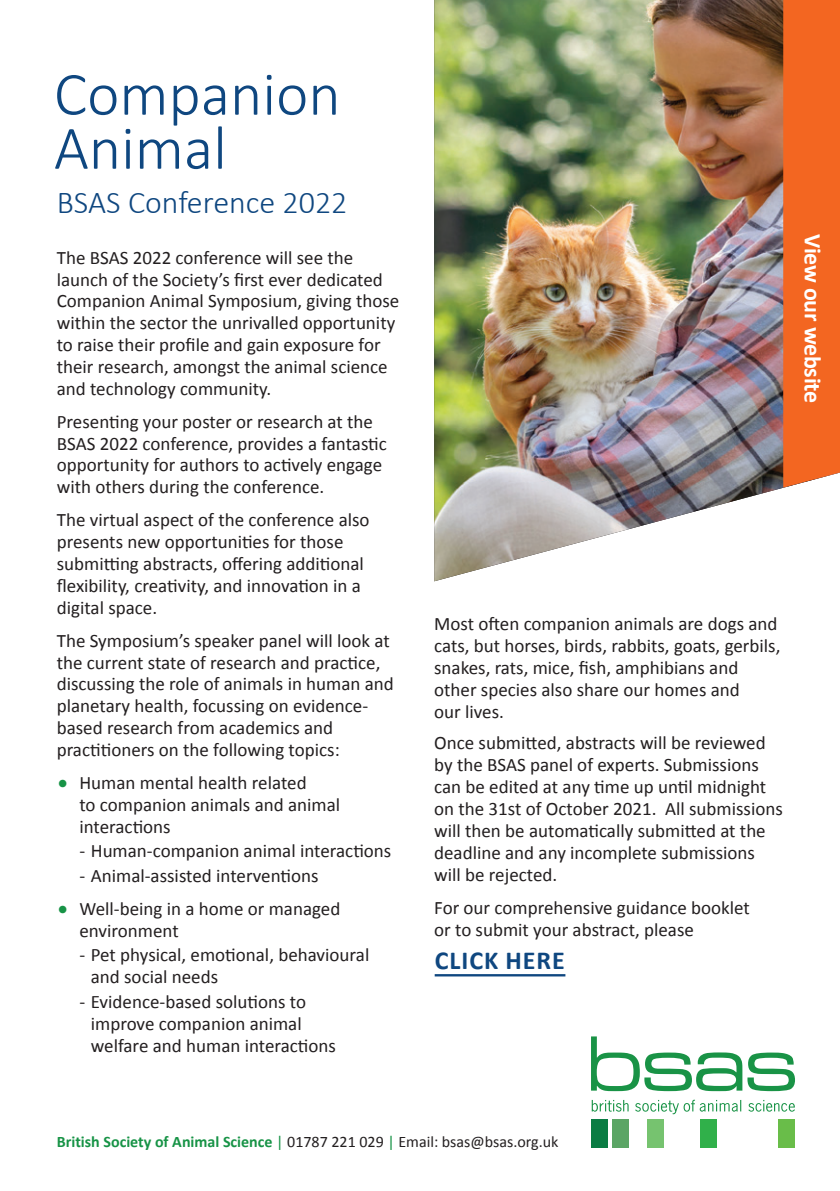
<style>
.page{position:relative;width:840px;height:1191px;background:#fff}
.page>*{position:absolute;margin:0;border:0;box-sizing:border-box;transform-origin:0 0}
.t1{font:300 62px/54px "Calibri";color:#0f4780}
.t2{font:300 32px "Calibri";color:#0f4780}
.Body{font:700 26px "Calibri";letter-spacing:.04em;color:#0f4780}
.t3{font:700 24px "Calibri";letter-spacing:-.01em;color:#fff}
.Body-2{font:19px/21.8px "Calibri";color:#231f20}
.t4{font:16px "Calibri";color:#231f20}
.s1{font-size:24px;color:#179346}
.s2{font-weight:700;color:#179346}
.s3{color:#179346}
</style>
<div class="page">
<hr style="left:434px;top:974px;width:131px;height:2px;background:#0f4780">
<img style="left:434px;top:0;width:352px;height:581px">
<div style="left:591px;top:1119px;width:16px;height:28px;background:#0a7c43"></div>
<div style="left:612px;top:1119px;width:16px;height:28px;background:#5ba565"></div>
<div style="left:647px;top:1119px;width:16px;height:28px;background:#76c36f"></div>
<div style="left:699px;top:1119px;width:17px;height:28px;background:#30b04a"></div>
<div style="left:778px;top:1119px;width:16px;height:28px;background:#69bd49"></div>
<svg style="left:591px;top:1100px;width:37px;height:11px"></svg>
<svg style="left:635px;top:1099px;width:103px;height:15px"></svg>
<svg style="left:748px;top:1100px;width:46px;height:11px"></svg>
<svg style="left:591px;top:1036px;width:203px;height:55px"></svg>
<div style="left:782px;top:0;width:57px;height:487px;background:#f36621"></div>
<p class="t1" style="left:54px;top:64px;width:288px">Companion<br>Animal</p>
<p class="t2" style="left:57px;top:182px;width:292px">BSAS Conference 2022</p>
<p class="Body-2" style="left:57px;top:247px;width:344px">The BSAS 2022 conference will see the launch of the Society’s first ever dedicated Companion Animal Symposium, giving those within the sector the unrivalled opportunity to raise their profile and gain exposure for their research, amongst the animal science and technology community.</p>
<p class="Body-2" style="left:57px;top:410px;width:331px">Presenting your poster or research at the BSAS 2022 conference, provides a fantastic opportunity for authors to actively engage with others during the conference.</p>
<p class="Body-2" style="left:57px;top:509px;width:314px">The virtual aspect of the conference also presents new opportunities for those submitting abstracts, offering additional flexibility, creativity, and innovation in a digital space.</p>
<p class="Body-2" style="left:57px;top:629px;width:338px">The Symposium’s speaker panel will look at the current state of research and practice, discussing the role of animals in human and planetary health, focussing on evidence&shy;based research from academics and practitioners on the following topics:</p>
<p class="Body-2" style="left:79px;top:772px;width:262px;text-indent:-23px"><span class="s1">•</span> Human mental health related<br>to companion animals and animal interactions</p>
<p class="Body-2" style="left:79px;top:840px;width:313px">- Human-companion animal interactions</p>
<p class="Body-2" style="left:79px;top:864px;width:240px">- Animal-assisted interventions</p>
<p class="Body-2" style="left:79px;top:898px;width:262px;text-indent:-23px"><span class="s1">•</span> Well-being in a home or managed environment</p>
<p class="Body-2" style="left:91px;top:944px;width:280px;text-indent:-11px">- Pet physical, emotional, behavioural and social needs</p>
<p class="Body-2" style="left:91px;top:990px;width:246px;text-indent:-11px">- Evidence-based solutions to improve companion animal welfare and human interactions</p>
<p class="t3" style="left:827px;top:233px;width:171px;rotate:90deg">View our website</p>
<p class="Body-2" style="left:434px;top:613px;width:347px">Most often companion animals are dogs and cats, but horses, birds, rabbits, goats, gerbils, snakes, rats, mice, fish, amphibians and other species also share our homes and<br>our lives.</p>
<p class="Body-2" style="left:434px;top:731px;width:350px">Once submitted, abstracts will be reviewed by the BSAS panel of experts. Submissions can be edited at any time up until midnight on the 31st of October 2021. All submissions will then be automatically submitted at the deadline and any incomplete submissions will be rejected.</p>
<p class="Body-2" style="left:434px;top:896px;width:317px">For our comprehensive guidance booklet or to submit your abstract, please</p>
<p class="Body" style="left:434px;top:944px;width:132px">CLICK HERE</p>
<p class="t4" style="left:57px;top:1131px;width:503px"><span class="s2">British Society of Animal Science</span> <span class="s3">|</span> 01787 221 029 <span class="s3">|</span> Email: bsas@bsas.org.uk</p>
</div>
